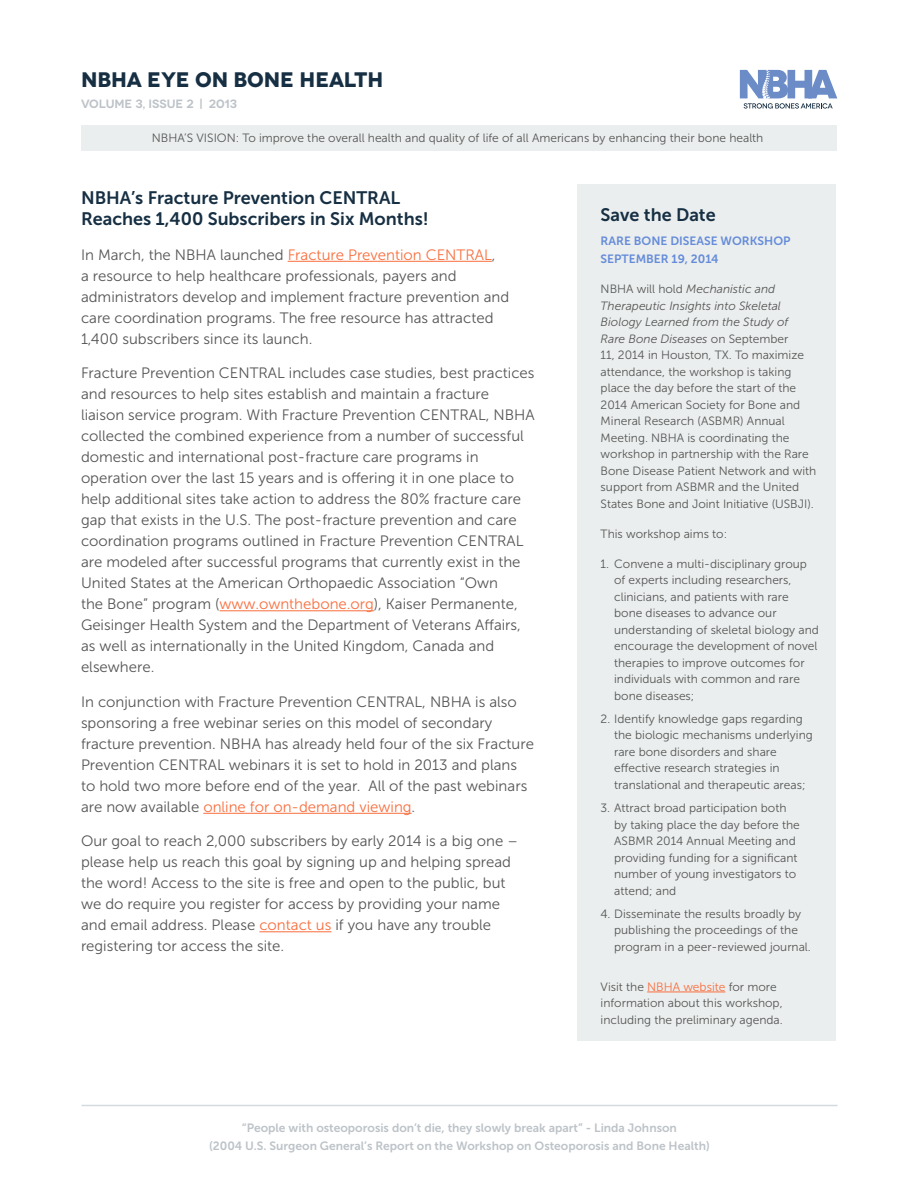
<style>
.page{position:relative;width:918px;height:1188px;background:#fff}
.page>*{position:absolute;margin:0;border:0;box-sizing:border-box;transform-origin:0 0}
.t1{font:700 21px "Novecentowide";color:#162f43}
.t2{font:18px/21px "Museo Sans 700";color:#162f43}
.t3{font:15px/21px "Museo Sans 300";color:#555}
.t4{font:12px/16.5px "Museo Sans 300";color:#555}
.t5{font:12px/18px "Museo Sans 700";color:#bdc3c8;text-align:center}
.t6{font:12px "Museo Sans 700";color:#555}
.t7{font:12px/18px "Museo Sans 700";color:#658cd9}
.t8{font:600 12px "Novecentowide";letter-spacing:-.005em;color:#bdc3c8}
.s1{color:#f96e3e}
.s2{font-style:italic}
</style>
<div class="page">
<div style="left:81px;top:125px;width:756px;height:26px;background:#ebeeee"></div>
<hr style="left:81px;top:1105px;width:756px;height:1px;background:#d4dadd">
<svg style="left:740px;top:70px;width:97px;height:39px"></svg>
<hr style="left:288px;top:261px;width:204px;height:1px;background:#f96e3e">
<hr style="left:220px;top:610px;width:154px;height:1px;background:#f96e3e">
<hr style="left:203px;top:813px;width:209px;height:1px;background:#f96e3e">
<hr style="left:259px;top:931px;width:72px;height:1px;background:#f96e3e">
<div style="left:578px;top:185px;width:258px;height:856px;background:#ebeeee"></div>
<hr style="left:647px;top:992px;width:78px;height:1px;background:#f96e3e">
<h1 class="t1" style="left:81px;top:67px;width:304px">NBHA EYE ON BONE HEALTH</h1>
<p class="t8" style="left:81px;top:97px;width:158px">VOLUME 3, ISSUE 2 | 2013</p>
<p class="t6" style="left:81px;top:132px;width:592px">NBHA’S VISION: To improve the overall health and quality of life of all Am ricans by nh cing their bone</p>
<p class="t6" style="left:688px;top:132px;width:23px">alth</p>
<p class="t4" style="left:152px;top:130px;width:613px">NBHA’S VISION: To improve the overall health and quality of life of all Americans by enhancing their bone health</p>
<p class="t2" style="left:81px;top:188px;width:349px">NBHA’s Fracture Prevention CENTRAL<br>Reaches 1,400 Subscribers in Six Months!</p>
<p class="t3" style="left:81px;top:244px;width:430px">In March, the NBHA launched <span class="s1">Fracture Prevention CENTRAL</span>,<br>a resource to help healthcare professionals, payers and administrators develop and implement fracture prevention and care coordination programs. The free resource has attracted 1,400 subscribers since its launch.</p>
<p class="t3" style="left:81px;top:363px;width:455px">Fracture Prevention CENTRAL includes case studies, best practices and resources to help sites establish and maintain a fracture liaison service program. With Fracture Prevention CENTRAL, NBHA collected the combined experience from a number of successful domestic and international post-fracture care programs in operation over the last 15 years and is offering it in one place to help additional sites take action to address the 80% fracture care gap that exists in the U.S. The post-fracture prevention and care coordination programs outlined in Fracture Prevention CENTRAL are modeled after successful programs that currently exist in the United States at the American Orthopaedic Association “Own<br>the Bone” program (<span class="s1">www.ownthebone.org</span>), Kaiser Permanente, Geisinger Health System and the Department of Veterans Affairs, as well as internationally in the United Kingdom, Canada and elsewhere.</p>
<p class="t3" style="left:81px;top:691px;width:454px">In conjunction with Fracture Prevention CENTRAL, NBHA is also sponsoring a free webinar series on this model of secondary fracture prevention. NBHA has already held four of the six Fracture Prevention CENTRAL webinars it is set to hold in 2013 and plans to hold two more before end of the year. All of the past webinars are now available <span class="s1">online for on-demand viewing</span>.</p>
<p class="t3" style="left:81px;top:831px;width:439px">Our goal to reach 2,000 subscribers by early 2014 is a big one – please help us reach this goal by signing up and helping spread the word! Access to the site is free and open to the public, but we do require you register for access by providing your name and email address. Please <span class="s1">contact us</span> if you have any trouble registering tor access the site.</p>
<p class="t2" style="left:601px;top:204px;width:117px">Save the Date</p>
<p class="t7" style="left:601px;top:232px;width:190px">Rare Bon e Disease Workshop<br>Septemb er 19, 2014</p>
<p class="t4" style="left:601px;top:281px;width:217px">NBHA will hold <span class="s2">Mechanistic and Therapeutic Insights into Skeletal Biology Learned from the Study of<br>Rare Bone Diseases</span> on September<br>11, 2014 in Houston, TX. To maximize attendance, the workshop is taking place the day before the start of the 2014 American Society for Bone and Mineral Research (ASBMR) Annual Meeting. NBHA is coordinating the workshop in partnership with the Rare Bone Disease Patient Network and with support from ASBMR and the United States Bone and Joint Initiative (USBJI).</p>
<p class="t4" style="left:601px;top:525px;width:128px">This workshop aims to:</p>
<p class="t4" style="left:614px;top:555px;width:206px;text-indent:-14px">1. Convene a multi-disciplinary group of experts including researchers, clinicians, and patients with rare bone diseases to advance our understanding of skeletal biology and encourage the development of novel therapies to improve outcomes for individuals with common and rare bone diseases;</p>
<p class="t4" style="left:614px;top:711px;width:200px;text-indent:-14px">2. Identify knowledge gaps regarding the biologic mechanisms underlying rare bone disorders and share effective research strategies in translational and therapeutic areas;</p>
<p class="t4" style="left:614px;top:800px;width:187px;text-indent:-14px">3. Attract broad participation both by taking place the day before the<br>ASBMR 2014 Annual Meeting and providing funding for a significant number of young investigators to attend; and</p>
<p class="t4" style="left:614px;top:906px;width:198px;text-indent:-14px">4. Disseminate the results broadly by publishing the proceedings of the program in a peer-reviewed journal.</p>
<p class="t4" style="left:601px;top:978px;width:184px">Visit the <span class="s1">NBHA website</span> for more information about this workshop, including the preliminary agenda.</p>
<p class="t5" style="left:209px;top:1119px;width:502px">“People with osteoporosis don’t die, they slowly break apart” - Linda Johnson<br>(2004 U.S. Surgeon General’s Report on the Workshop on Osteoporosis and Bone Health)</p>
</div>
